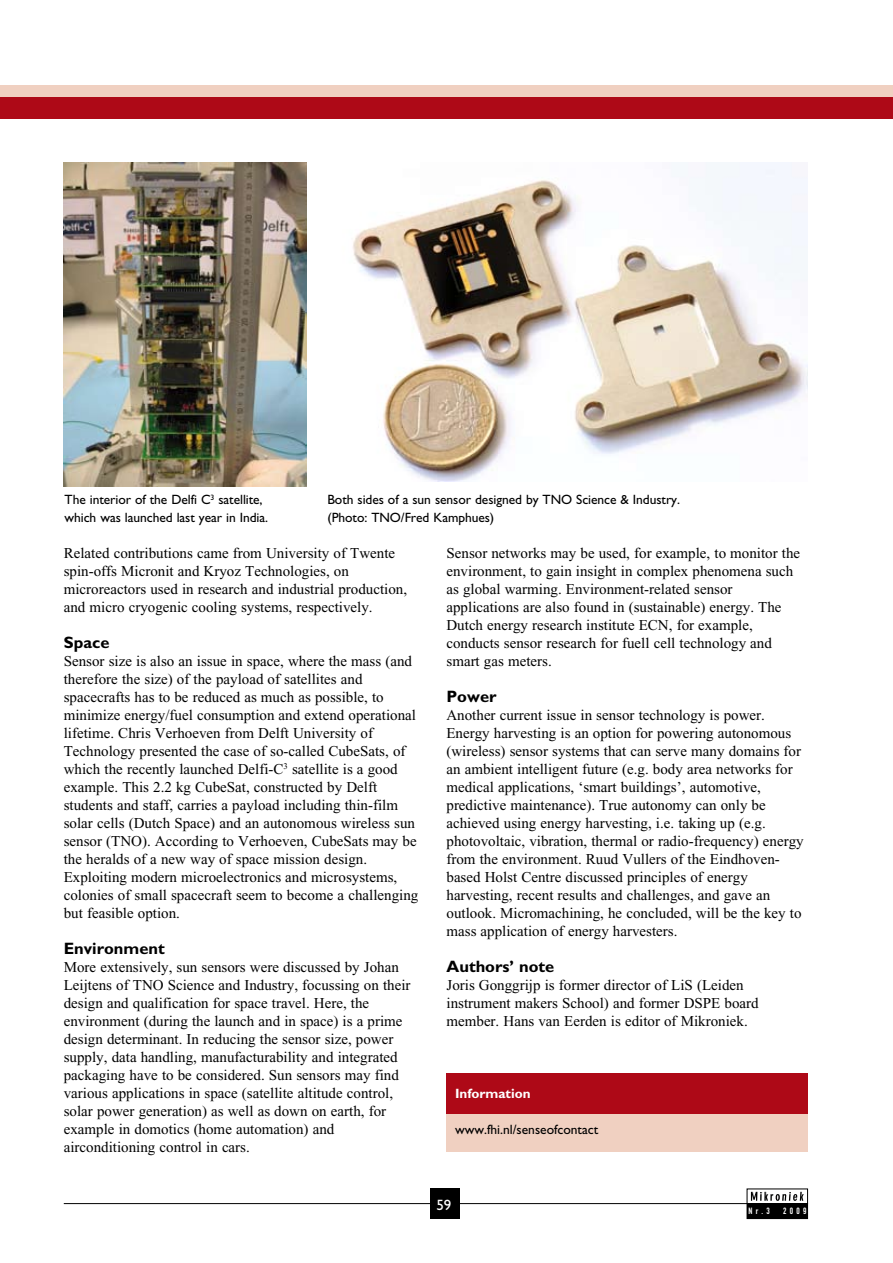
<style>
.page{position:relative;width:893px;height:1263px;background:#fff}
.page>*{position:absolute;margin:0;border:0;box-sizing:border-box;transform-origin:0 0}
.t1{font:700 16.5px "Gill Sans";color:#000}
.t2{font:15px/18px "Times New Roman";color:#000}
.t3{font:15px "Gill Sans";color:#fff}
.t4{font:13.5px/18px "Gill Sans";letter-spacing:-.005em;color:#000}
.t5{font:700 13.5px "Gill Sans";color:#fff}
.t6{font:9px "DIN Engschrift Alternate";letter-spacing:.37em;color:#fff}
</style>
<div class="page">
<div style="left:0;top:85px;width:893px;height:13px;background:#f0d0c1"></div>
<div style="left:0;top:98px;width:893px;height:21px;background:#ae0917"></div>
<svg style="left:751px;top:1192px;width:53px;height:9px"></svg>
<div style="left:747px;top:1204px;width:60px;height:14px;background:#000"></div>
<div style="left:747px;top:1203px;width:61px;height:16px;border:1px solid #000"></div>
<hr style="left:64px;top:1203px;width:744px;height:1px;background:#000">
<div style="left:430px;top:1188px;width:30px;height:31px;background:#000"></div>
<img style="left:64px;top:162px;width:243px;height:324px">
<img style="left:353px;top:162px;width:455px;height:320px">
<div style="left:446px;top:1091px;width:362px;height:61px;background:#f0d0c1"></div>
<div style="left:446px;top:1073px;width:362px;height:40px;background:#ae0917"></div>
<p class="t4" style="left:65px;top:491px;width:205px">The interior of the Delfi C<sup>3</sup> satellite, which was launched last year in India.</p>
<p class="t4" style="left:327px;top:491px;width:354px">Both sides of a sun sensor designed by TNO Science &amp; Industry. (Photo: TNO/Fred Kamphues)</p>
<p class="t2" style="left:64px;top:544px;width:345px">Related contributions came from University of Twente spin-offs Micronit and Kryoz Technologies, on microreactors used in research and industrial production, and micro cryogenic cooling systems, respectively.</p>
<p class="t1" style="left:64px;top:633px;width:47px">Space</p>
<p class="t2" style="left:64px;top:652px;width:356px">Sensor size is also an issue in space, where the mass (and therefore the size) of the payload of satellites and spacecrafts has to be reduced as much as possible, to minimize energy/fuel consumption and extend operational lifetime. Chris Verhoeven from Delft University of Technology presented the case of so-called CubeSats, of which the recently launched Delfi-C<sup>3</sup> satellite is a good example. This 2.2 kg CubeSat, constructed by Delft students and staff, carries a payload including thin-film solar cells (Dutch Space) and an autonomous wireless sun sensor (TNO). According to Verhoeven, CubeSats may be the heralds of a new way of space mission design.<br>Exploiting modern microelectronics and microsystems, colonies of small spacecraft seem to become a challenging but feasible option.</p>
<p class="t1" style="left:64px;top:939px;width:103px">Environment</p>
<p class="t2" style="left:64px;top:958px;width:348px">More extensively, sun sensors were discussed by Johan Leijtens of TNO Science and Industry, focussing on their design and qualification for space travel. Here, the environment (during the launch and in space) is a prime design determinant. In reducing the sensor size, power supply, data handling, manufacturability and integrated packaging have to be considered. Sun sensors may find various applications in space (satellite altitude control, solar power generation) as well as down on earth, for example in domotics (home automation) and airconditioning control in cars.</p>
<p class="t2" style="left:446px;top:544px;width:355px">Sensor networks may be used, for example, to monitor the environment, to gain insight in complex phenomena such as global warming. Environment-related sensor applications are also found in (sustainable) energy. The Dutch energy research institute ECN, for example, conducts sensor research for fuell cell technology and smart gas meters.</p>
<p class="t1" style="left:446px;top:687px;width:52px">Power</p>
<p class="t2" style="left:446px;top:706px;width:359px">Another current issue in sensor technology is power.<br>Energy harvesting is an option for powering autonomous (wireless) sensor systems that can serve many domains for an ambient intelligent future (e.g. body area networks for medical applications, ‘smart buildings’, automotive, predictive maintenance). True autonomy can only be achieved using energy harvesting, i.e. taking up (e.g. photovoltaic, vibration, thermal or radio-frequency) energy from the environment. Ruud Vullers of the Eindhoven&shy;based Holst Centre discussed principles of energy harvesting, recent results and challenges, and gave an outlook. Micromachining, he concluded, will be the key to mass application of energy harvesters.</p>
<p class="t1" style="left:446px;top:957px;width:109px">Authors’ note</p>
<p class="t2" style="left:446px;top:976px;width:314px">Joris Gonggrijp is former director of LiS (Leiden instrument makers School) and former DSPE board member. Hans van Eerden is editor of Mikroniek.</p>
<p class="t5" style="left:455px;top:1085px;width:77px">Information</p>
<p class="t4" style="left:455px;top:1121px;width:145px">www.fhi.nl/senseofcontact</p>
<p class="t3" style="left:436px;top:1196px;width:16px">59</p>
<p class="t6" style="left:748px;top:1205px;width:23px">Nr.3</p>
<p class="t6" style="left:783px;top:1205px;width:25px">2009</p>
</div>
